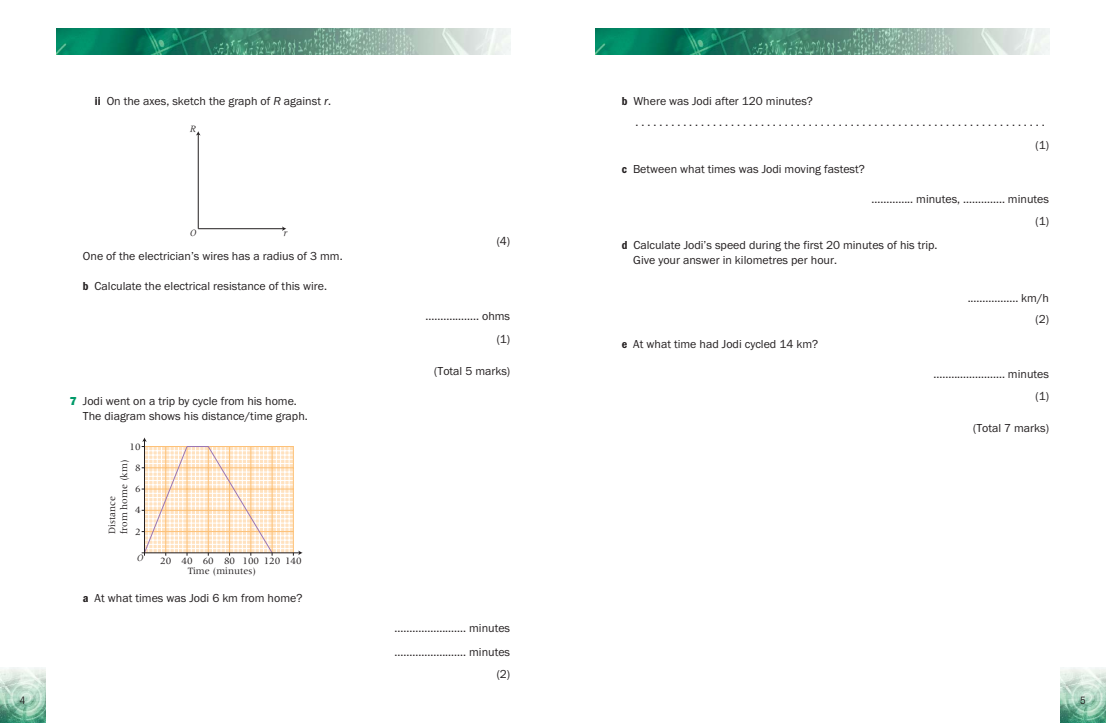
<style>
.page{position:relative;width:1106px;height:723px;background:#fff}
.page>*{position:absolute;margin:0;border:0;box-sizing:border-box;transform-origin:0 0}
.t1{font:12px/21px "Franklin Got ITC";color:#231f20}
.t2{font:11px "Franklin Got Cd ITC";color:#231f20}
.t3{font:10px/10.4px "Meridien";color:#231f20}
.t4{font:italic 10px "Meridien";color:#231f20}
.s1{font-family:"Franklin Got Cd ITC";font-weight:600}
.s2{font-style:italic}
.s3{font-family:"Franklin Got Md ITC";font-weight:800;color:#009a69}
</style>
<div class="page">
<img style="left:595px;top:28px;width:454px;height:26px">
<img style="left:1060px;top:667px;width:45px;height:56px">
<img style="left:56px;top:28px;width:454px;height:26px">
<img style="left:0;top:667px;width:45px;height:56px">
<svg style="left:142px;top:437px;width:160px;height:119px"></svg>
<hr style="left:198px;top:134px;width:1px;height:95px;background:#231f20">
<hr style="left:198px;top:228px;width:85px;height:1px;background:#231f20">
<svg style="left:282px;top:226px;width:4px;height:5px"></svg>
<p class="t1" style="left:95px;top:91px;width:238px"><span class="s1">ii</span> On the axes, sketch the graph of <span class="s2">R</span> against <span class="s2">r</span>.</p>
<p class="t4" style="left:190px;top:125px;width:8px">R</p>
<p class="t4" style="left:190px;top:229px;width:8px">O</p>
<p class="t4" style="left:284px;top:229px;width:5px">r</p>
<p class="t1" style="left:83px;top:246px;width:261px">One of the electrician’s wires has a radius of 3 mm.</p>
<p class="t1" style="left:83px;top:276px;width:246px"><span class="s1">b</span> Calculate the electrical resistance of this wire.</p>
<p class="t1" style="left:83px;top:394px;width:226px;line-height:15px;text-indent:-13px"><span class="s3">7</span> Jodi went on a trip by cycle from his home.<br>The diagram shows his distance/time graph.</p>
<p class="t3" style="left:129px;top:442px;width:13px">10</p>
<p class="t3" style="left:107px;top:534px;width:76px;line-height:12px;rotate:-90deg">Distance<br>from home (km)</p>
<p class="t3" style="left:135px;top:463px;width:7px">8</p>
<p class="t3" style="left:135px;top:484px;width:7px">6</p>
<p class="t3" style="left:135px;top:506px;width:7px">4</p>
<p class="t3" style="left:135px;top:527px;width:7px">2</p>
<p class="t4" style="left:137px;top:554px;width:8px">O</p>
<p class="t3" style="left:160px;top:556px;width:13px">20</p>
<p class="t3" style="left:188px;top:556px;width:70px;text-indent:-6px">40 60<br>Time (minutes)</p>
<p class="t3" style="left:224px;top:556px;width:79px">80 100 120 140</p>
<p class="t1" style="left:83px;top:588px;width:221px"><span class="s1">a</span> At what times was Jodi 6 km from home?</p>
<p class="t1" style="left:497px;top:231px;width:15px">(4)</p>
<p class="t1" style="left:425px;top:305px;width:86px;line-height:23px;text-align:right">.…………….. ohms (1)</p>
<p class="t1" style="left:434px;top:361px;width:77px">(Total 5 marks)</p>
<p class="t1" style="left:394px;top:616px;width:117px;line-height:24px">.....………………. minutes .....………………. minutes</p>
<p class="t1" style="left:497px;top:664px;width:15px">(2)</p>
<p class="t1" style="left:635px;top:91px;width:411px;text-indent:-14px"><span class="s1">b</span> Where was Jodi after 120 minutes?<br>. . . . . . . . . . . . . . . . . . . . . . . . . . . . . . . . . . . . . . . . . . . . . . . . . . . . . . . . . . . . . . . . . . . . .</p>
<p class="t1" style="left:1035px;top:135px;width:15px">(1)</p>
<p class="t1" style="left:621px;top:159px;width:245px"><span class="s1">c</span> Between what times was Jodi moving fastest?</p>
<p class="t1" style="left:871px;top:188px;width:179px;line-height:22.5px;text-align:right">………….. minutes, ………….. minutes (1)</p>
<p class="t1" style="left:633px;top:238px;width:306px;line-height:15px;text-indent:-11px"><span class="s1">d</span> Calculate Jodi’s speed during the first 20 minutes of his trip.<br>Give your answer in kilometres per hour.</p>
<p class="t1" style="left:967px;top:288px;width:83px;text-align:right">...………….. km/h (2)</p>
<p class="t1" style="left:621px;top:334px;width:198px"><span class="s1">e</span> At what time had Jodi cycled 14 km?</p>
<p class="t1" style="left:933px;top:363px;width:117px;line-height:22.5px;text-align:right">.....………………. minutes (1)</p>
<p class="t1" style="left:973px;top:418px;width:77px">(Total 7 marks)</p>
<p class="t2" style="left:20px;top:696px;width:7px">4</p>
<p class="t2" style="left:1080px;top:696px;width:7px">5</p>
</div>
